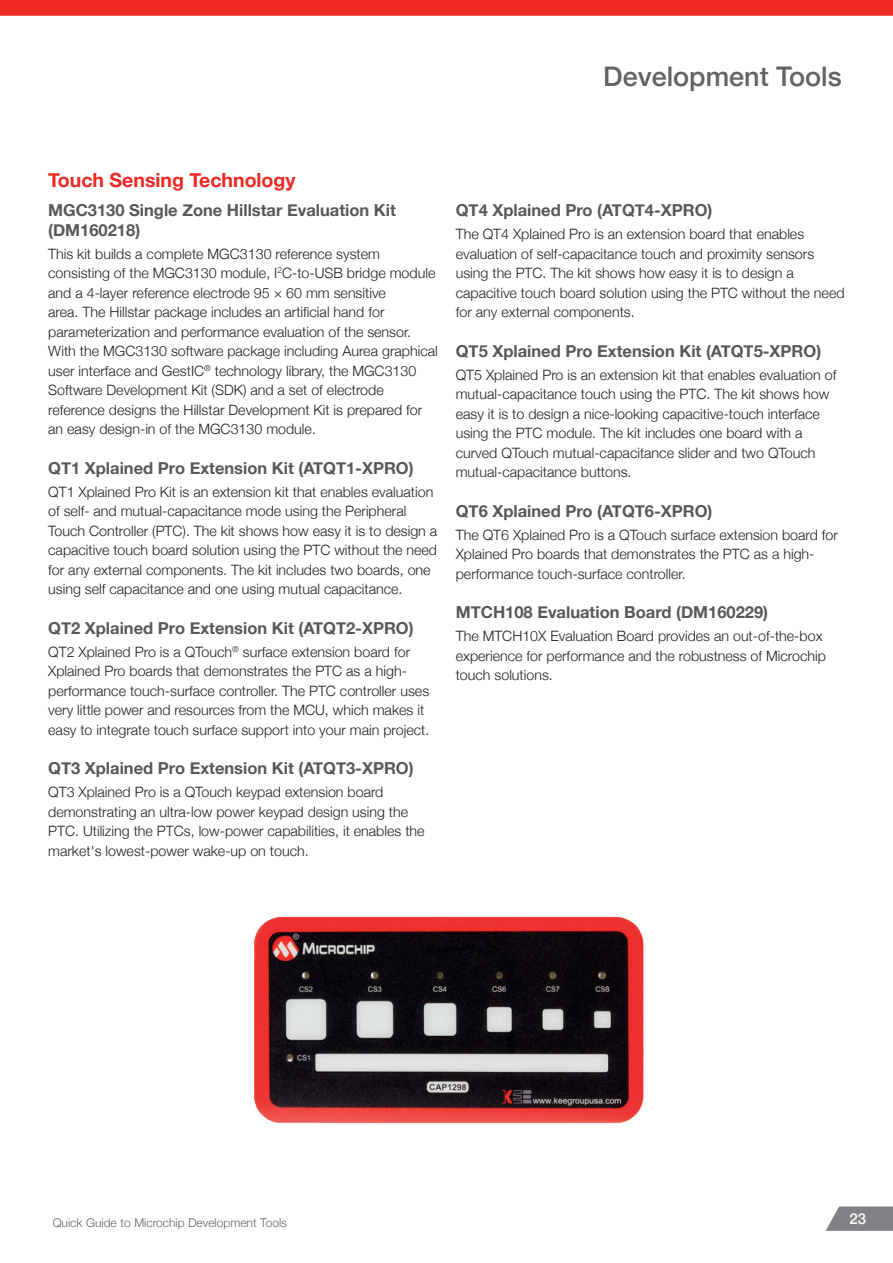
<style>
.page{position:relative;width:893px;height:1263px;background:#fff}
.page>*{position:absolute;margin:0;border:0;box-sizing:border-box;transform-origin:0 0}
.t1{font:500 27px "Helvetica Neue";color:#636366}
.t2{font:700 19.5px "Helvetica Neue";color:#ee2823}
.t3{font:700 16.5px/19.5px "Helvetica Neue";color:#57585a}
.t4{font:500 15px "Helvetica Neue";color:#fff}
.t5{font:300 14.25px/19.5px "Helvetica Neue";color:#231f20}
.t6{font:300 12px "Helvetica Neue";color:#636366}
</style>
<div class="page">
<div style="left:0;top:0;width:893px;height:16px;background:#ee2823"></div>
<svg style="left:826px;top:1206px;width:67px;height:25px;background:#8e9093"></svg>
<img style="left:254px;top:916px;width:390px;height:208px">
<h1 class="t1" style="left:603px;top:55px;width:240px">Development Tools</h1>
<h2 class="t2" style="left:48px;top:165px;width:249px">Touch Sensing Technology</h2>
<p class="t3" style="left:48px;top:201px;width:349px">MGC3130 Single Zone Hillstar Evaluation Kit (DM160218)</p>
<p class="t5" style="left:48px;top:243px;width:391px">This kit builds a complete MGC3130 reference system consisting of the MGC3130 module, I<sup>2</sup>C-to-USB bridge module and a 4-layer reference electrode 95 × 60 mm sensitive<br>area. The Hillstar package includes an artificial hand for parameterization and performance evaluation of the sensor.<br>With the MGC3130 software package including Aurea graphical user interface and GestIC<sup>®</sup> technology library, the MGC3130<br>Software Development Kit (SDK) and a set of electrode reference designs the Hillstar Development Kit is prepared for an easy design-in of the MGC3130 module.</p>
<p class="t3" style="left:48px;top:459px;width:367px">QT1 Xplained Pro Extension Kit (ATQT1-XPRO)</p>
<p class="t5" style="left:48px;top:481px;width:391px">QT1 Xplained Pro Kit is an extension kit that enables evaluation of self- and mutual-capacitance mode using the Peripheral Touch Controller (PTC). The kit shows how easy it is to design a capacitive touch board solution using the PTC without the need for any external components. The kit includes two boards, one using self capacitance and one using mutual capacitance.</p>
<p class="t3" style="left:48px;top:619px;width:367px">QT2 Xplained Pro Extension Kit (ATQT2-XPRO)</p>
<p class="t5" style="left:48px;top:641px;width:383px">QT2 Xplained Pro is a QTouch<sup>®</sup> surface extension board for Xplained Pro boards that demonstrates the PTC as a high&shy;performance touch-surface controller. The PTC controller uses very little power and resources from the MCU, which makes it easy to integrate touch surface support into your main project.</p>
<p class="t3" style="left:48px;top:759px;width:367px">QT3 Xplained Pro Extension Kit (ATQT3-XPRO)</p>
<p class="t5" style="left:48px;top:781px;width:378px">QT3 Xplained Pro is a QTouch keypad extension board demonstrating an ultra-low power keypad design using the PTC. Utilizing the PTCs, low-power capabilities, it enables the market's lowest-power wake-up on touch.</p>
<p class="t3" style="left:456px;top:201px;width:258px">QT4 Xplained Pro (ATQT4-XPRO)</p>
<p class="t5" style="left:456px;top:223px;width:390px">The QT4 Xplained Pro is an extension board that enables evaluation of self-capacitance touch and proximity sensors using the PTC. The kit shows how easy it is to design a capacitive touch board solution using the PTC without the need for any external components.</p>
<p class="t3" style="left:456px;top:342px;width:367px">QT5 Xplained Pro Extension Kit (ATQT5-XPRO)</p>
<p class="t5" style="left:456px;top:364px;width:382px">QT5 Xplained Pro is an extension kit that enables evaluation of mutual-capacitance touch using the PTC. The kit shows how easy it is to design a nice-looking capacitive-touch interface using the PTC module. The kit includes one board with a curved QTouch mutual-capacitance slider and two QTouch mutual-capacitance buttons.</p>
<p class="t3" style="left:456px;top:502px;width:258px">QT6 Xplained Pro (ATQT6-XPRO)</p>
<p class="t5" style="left:456px;top:524px;width:384px">The QT6 Xplained Pro is a QTouch surface extension board for<br>Xplained Pro boards that demonstrates the PTC as a high&shy;performance touch-surface controller.</p>
<p class="t3" style="left:456px;top:603px;width:314px">MTCH108 Evaluation Board (DM160229)</p>
<p class="t5" style="left:456px;top:625px;width:372px">The MTCH10X Evaluation Board provides an out-of-the-box experience for performance and the robustness of Microchip touch solutions.</p>
<p class="t6" style="left:53px;top:1213px;width:236px">Quick Guide to Microchip Development Tools</p>
<p class="t4" style="left:850px;top:1206px;width:18px">23</p>
</div>
